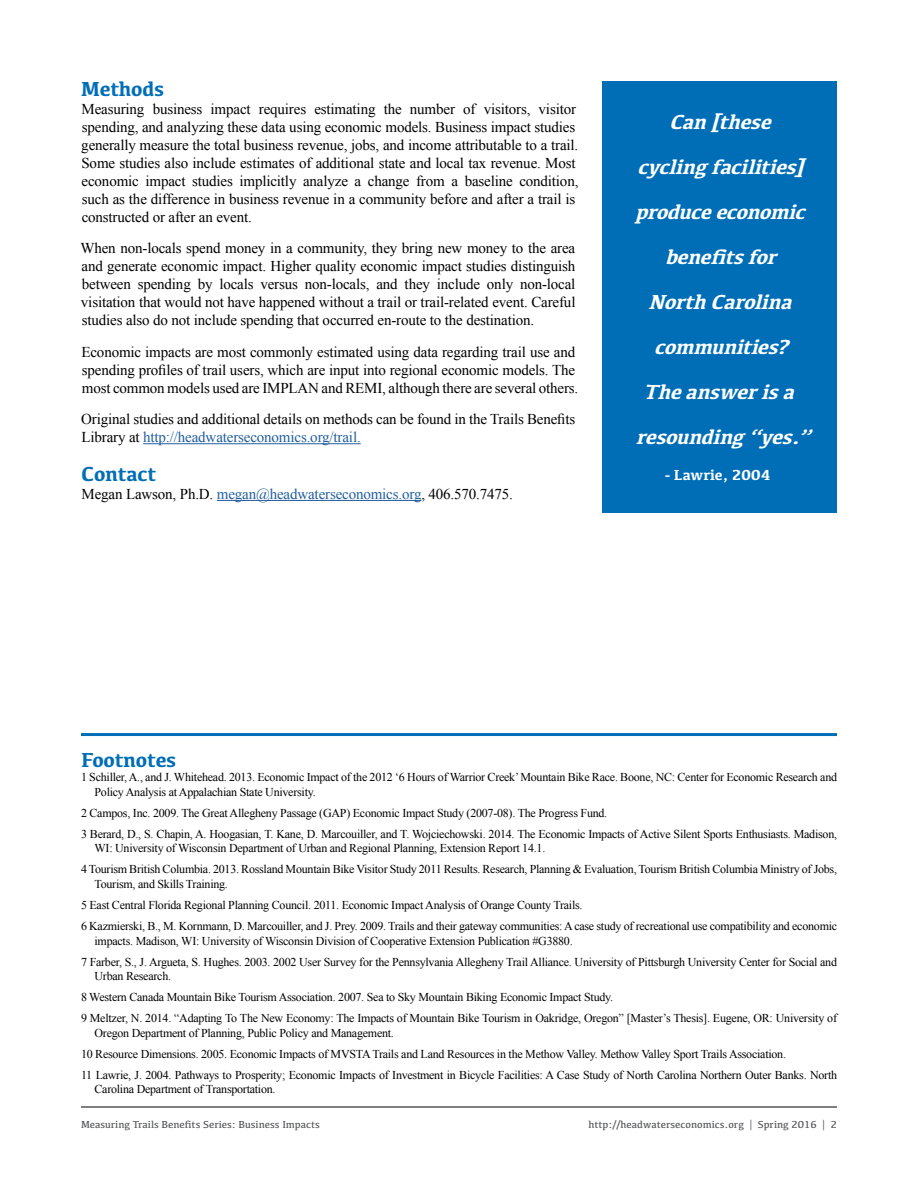
<style>
.page{position:relative;width:918px;height:1188px;background:#fff}
.page>*{position:absolute;margin:0;border:0;box-sizing:border-box;transform-origin:0 0}
.t1{font:italic 700 21px/45px "Kefa";color:#fff;text-align:center}
.t2{font:700 21px "Kefa";letter-spacing:-.01em;color:#006eb7}
.t3{font:15px/18px "Times New Roman";letter-spacing:-.01em;color:#000}
.t4{font:700 15px "Kefa";letter-spacing:.005em;color:#fff}
.t5{font:12px/21.1px "Times New Roman";letter-spacing:-.02em;color:#000}
.t6{font:10.5px "Kefa";color:#58595b}
.s1{color:#215e9e}
</style>
<div class="page">
<hr style="left:81px;top:1107px;width:756px;height:1px;background:#000">
<hr style="left:143px;top:443px;width:218px;height:1px;background:#215e9e">
<hr style="left:217px;top:500px;width:204px;height:1px;background:#215e9e">
<hr style="left:81px;top:733px;width:756px;height:3px;background:#006eb7">
<div style="left:602px;top:81px;width:235px;height:432px;background:#006eb7"></div>
<h1 class="t2" style="left:81px;top:75px;width:85px">Methods</h1>
<p class="t3" style="left:81px;top:99px;width:499px">Measuring business impact requires estimating the number of visitors, visitor spending, and analyzing these data using economic models. Business impact studies generally measure the total business revenue, jobs, and income attributable to a trail.<br>Some studies also include estimates of additional state and local tax revenue. Most economic impact studies implicitly analyze a change from a baseline condition, such as the difference in business revenue in a community before and after a trail is constructed or after an event.</p>
<p class="t3" style="left:80px;top:239px;width:497px;text-align:justify">When non-locals spend money in a community, they bring new money to the area and generate economic impact. Higher quality economic impact studies distinguish between spending by locals versus non-locals, and they include only non-local visitation that would not have happened without a trail or trail-related event. Careful studies also do not include spending that occurred en-route to the destination.</p>
<p class="t3" style="left:81px;top:342px;width:498px">Economic impacts are most commonly estimated using data regarding trail use and spending profiles of trail users, which are input into regional economic models. The most common models used are IMPLAN and REMI, although there are several others.</p>
<p class="t3" style="left:81px;top:410px;width:496px">Original studies and additional details on methods can be found in the Trails Benefits<br>Library at <span class="s1">http://headwaterseconomics.org/trail.</span></p>
<h1 class="t2" style="left:81px;top:460px;width:76px">Contact</h1>
<p class="t3" style="left:82px;top:485px;width:433px">Megan Lawson, Ph.D. <span class="s1">megan@headwaterseconomics.org</span>, 406.570.7475.</p>
<h1 class="t1" style="left:635px;top:99px;width:184px">Can[these cyclingfacilities] produceeconomic benefitsfor<br>NorthCarolina communities?<br>Theanswerisa resounding“yes.”</h1>
<p class="t4" style="left:665px;top:465px;width:107px">- Lawrie, 2004</p>
<h1 class="t2" style="left:81px;top:746px;width:97px">Footnotes</h1>
<p class="t5" style="left:94px;top:770px;width:744px;line-height:14.4px;text-indent:-14px">1 Schiller, A., and J. Whitehead. 2013. Economic Impact of the 2012 ‘6 Hours of Warrior Creek’ Mountain Bike Race. Boone, NC: Center for Economic Research and<br>Policy Analysis at Appalachian State University.</p>
<p class="t5" style="left:81px;top:802px;width:758px">2 Campos, Inc. 2009. The Great Allegheny Passage (GAP) Economic Impact Study (2007-08). The Progress Fund.<br>3 Berard, D., S. Chapin, A. Hoogasian, T. Kane, D. Marcouiller, and T. Wojciechowski. 2014. The Economic Impacts of Active Silent Sports Enthusiasts. Madison,</p>
<p class="t5" style="left:81px;top:838px;width:758px;text-indent:14px">WI: University of Wisconsin Department of Urban and Regional Planning, Extension Report 14.1.<br>4 Tourism British Columbia. 2013. Rossland Mountain Bike Visitor Study 2011 Results. Research, Planning &amp; Evaluation, Tourism British Columbia Ministry of Jobs,</p>
<p class="t5" style="left:81px;top:873px;width:758px;text-indent:14px">Tourism, and Skills Training.<br>5 East Central Florida Regional Planning Council. 2011. Economic Impact Analysis of Orange County Trails.<br>6 Kazmierski, B., M. Kornmann, D. Marcouiller, and J. Prey. 2009. Trails and their gateway communities: A case study of recreational use compatibility and economic</p>
<p class="t5" style="left:81px;top:930px;width:758px;text-indent:14px">impacts. Madison, WI: University of Wisconsin Division of Cooperative Extension Publication #G3880.<br>7 Farber, S., J. Argueta, S. Hughes. 2003. 2002 User Survey for the Pennsylvania Allegheny Trail Alliance. University of Pittsburgh University Center for Social and</p>
<p class="t5" style="left:81px;top:965px;width:758px;text-indent:14px">Urban Research.<br>8 Western Canada Mountain Bike Tourism Association. 2007. Sea to Sky Mountain Biking Economic Impact Study.<br>9 Meltzer, N. 2014. “Adapting To The New Economy: The Impacts of Mountain Bike Tourism in Oakridge, Oregon” [Master’s Thesis]. Eugene, OR: University of</p>
<p class="t5" style="left:81px;top:1022px;width:758px;text-indent:14px">Oregon Department of Planning, Public Policy and Management.<br>10 Resource Dimensions. 2005. Economic Impacts of MVSTA Trails and Land Resources in the Methow Valley. Methow Valley Sport Trails Association.<br>11 Lawrie, J. 2004. Pathways to Prosperity; Economic Impacts of Investment in Bicycle Facilities: A Case Study of North Carolina Northern Outer Banks. North</p>
<p class="t5" style="left:94px;top:1079px;width:183px">Carolina Department of Transportation.</p>
<p class="t6" style="left:81px;top:1118px;width:240px">Measuring Trails Benefits Series: Business Impacts</p>
<p class="t6" style="left:588px;top:1118px;width:250px">http://headwaterseconomics.org | Spring 2016 | 2</p>
</div>
